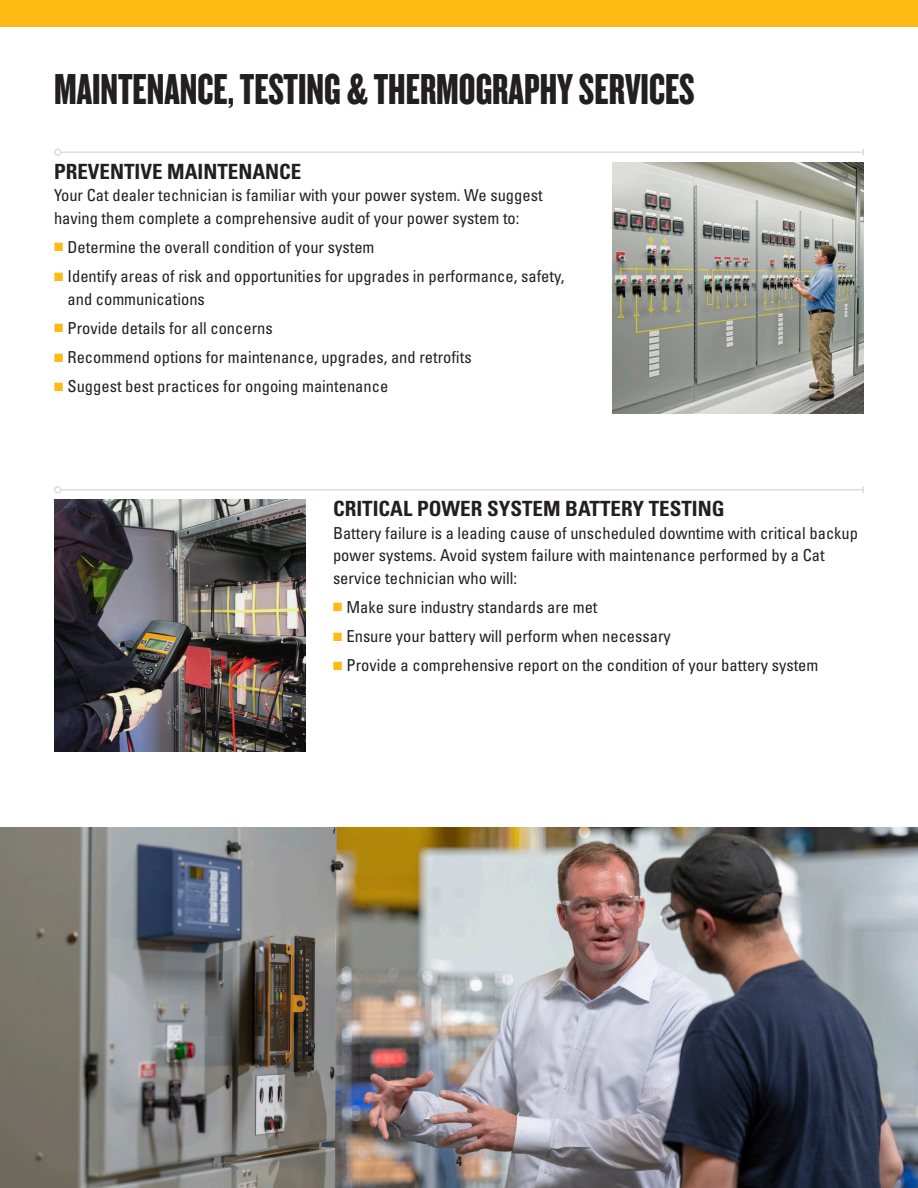
<style>
.page{position:relative;width:918px;height:1188px;background:#fff}
.page>*{position:absolute;margin:0;border:0;box-sizing:border-box;transform-origin:0 0}
.t1{font:45px "Knockout HTF68 Full Featherwt";color:#231f20}
.t2{font:700 condensed 21px "Univers";color:#231f20}
.t3{font:condensed 16.5px/22.5px "Univers";color:#231f20}
.t4{font:700 condensed 13.5px "Univers";color:#231f20}
.s1{color:#fcba13}
</style>
<div class="page">
<img style="left:612px;top:162px;width:252px;height:252px">
<img style="left:54px;top:500px;width:252px;height:251px">
<hr style="left:61px;top:489px;width:802px;height:1px;background:#dcdddf">
<div style="left:54px;top:486px;width:8px;height:7px;border:2px solid #dcdddf;border-radius:50%"></div>
<svg style="left:862px;top:486px;width:2px;height:7px"></svg>
<hr style="left:61px;top:151px;width:802px;height:2px;background:#dcdddf">
<div style="left:54px;top:148px;width:8px;height:8px;border:2px solid #dcdddf;border-radius:50%"></div>
<svg style="left:862px;top:149px;width:2px;height:7px"></svg>
<img style="left:0;top:827px;width:918px;height:361px">
<div style="left:0;top:0;width:918px;height:27px;background:#fcba13"></div>
<p class="t1" style="left:54px;top:66px;width:642px">MAINTENANCE, TESTING &amp; THERMOGRAPHY SERVICES</p>
<p class="t2" style="left:54px;top:158px;width:249px">PREVENTIVE MAINTENANCE</p>
<p class="t3" style="left:54px;top:184px;width:490px">Your Cat dealer technician is familiar with your power system. We suggest having them complete a comprehensive audit of your power system to:</p>
<p class="t3" style="left:54px;top:236px;width:322px"><span class="s1">■</span> Determine the overall condition of your system</p>
<p class="t3" style="left:68px;top:265px;width:499px;text-indent:-14px"><span class="s1">■</span> Identify areas of risk and opportunities for upgrades in performance, safety, and communications</p>
<p class="t3" style="left:54px;top:317px;width:220px"><span class="s1">■</span> Provide details for all concerns</p>
<p class="t3" style="left:54px;top:346px;width:419px"><span class="s1">■</span> Recommend options for maintenance, upgrades, and retrofits</p>
<p class="t3" style="left:54px;top:375px;width:336px"><span class="s1">■</span> Suggest best practices for ongoing maintenance</p>
<p class="t2" style="left:333px;top:496px;width:393px">CRITICAL POWER SYSTEM BATTERY TESTING</p>
<p class="t3" style="left:333px;top:521px;width:527px">Battery failure is a leading cause of unscheduled downtime with critical backup power systems. Avoid system failure with maintenance performed by a Cat service technician who will:</p>
<p class="t3" style="left:333px;top:596px;width:266px"><span class="s1">■</span> Make sure industry standards are met</p>
<p class="t3" style="left:333px;top:625px;width:339px"><span class="s1">■</span> Ensure your battery will perform when necessary</p>
<p class="t3" style="left:333px;top:654px;width:487px"><span class="s1">■</span> Provide a comprehensive report on the condition of your battery system</p>
<p class="t4" style="left:456px;top:1153px;width:7px">4</p>
</div>
